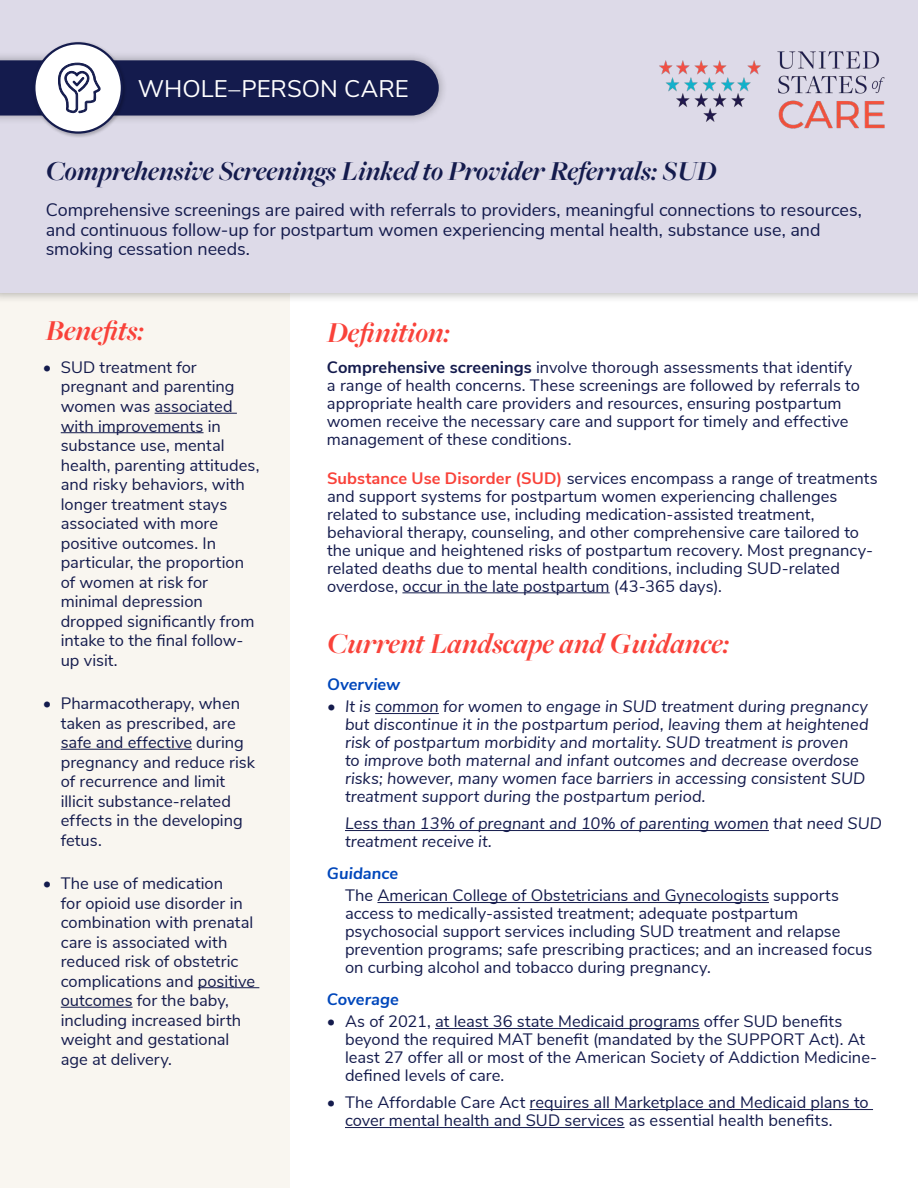
<style>
.page{position:relative;width:918px;height:1188px;background:#fff}
.page>*{position:absolute;margin:0;border:0;box-sizing:border-box;transform-origin:0 0}
.t1{font:italic 700 30px "Freight Big Pro";color:#f9423a}
.t2{font:italic 700 28.5px "Freight Big Pro";color:#141b4d}
.t3{font:24px "Nunito Sans";color:#fff}
.t4{font:18px/19.5px "Nunito Sans";letter-spacing:-.005em;color:#141b4d}
.t5{font:16.5px/19.5px "Nunito Sans";color:#141b4d}
.t6{font:italic 16.5px/18px "Nunito Sans";color:#141b4d}
.t7{font:italic 700 16.5px "Nunito Sans";color:#0047bb}
.s1{font-weight:700}
.s2{font-weight:700;color:#f9423a}
.s3{font-size:15px;color:#fff}
</style>
<div class="page">
<div style="left:0;top:263px;width:290px;height:925px;background:#f9f6f0"></div>
<div style="left:0;top:0;width:918px;height:304px;background:#000;opacity:.37"></div>
<div style="left:0;top:0;width:918px;height:293px;background:#dddae8"></div>
<div style="left:0;top:50px;width:448px;height:75px;background:#000;opacity:.3"></div>
<hr style="left:375px;top:713px;width:64px;height:1px;background:#141b4d">
<hr style="left:345px;top:830px;width:424px;height:1px;background:#141b4d">
<hr style="left:377px;top:902px;width:392px;height:1px;background:#141b4d">
<hr style="left:435px;top:1028px;width:265px;height:1px;background:#141b4d">
<hr style="left:530px;top:1109px;width:343px;height:1px;background:#141b4d">
<hr style="left:345px;top:1127px;width:280px;height:1px;background:#141b4d">
<hr style="left:402px;top:592px;width:208px;height:1px;background:#141b4d">
<hr style="left:155px;top:413px;width:82px;height:1px;background:#141b4d">
<hr style="left:61px;top:432px;width:143px;height:1px;background:#141b4d">
<hr style="left:61px;top:749px;width:131px;height:1px;background:#141b4d">
<hr style="left:198px;top:987px;width:61px;height:1px;background:#141b4d">
<hr style="left:61px;top:1007px;width:72px;height:1px;background:#141b4d">
<img style="left:659px;top:51px;width:226px;height:78px">
<div style="left:32px;top:41px;width:95px;height:97px;background:#000;opacity:.24"></div>
<svg style="left:34px;top:43px;width:88px;height:90px;background:#dfe0e6"></svg>
<svg style="left:0;top:60px;width:439px;height:56px;background:#3c426b"></svg>
<h3 class="t3" style="left:138px;top:71px;width:272px">WHOLE–PERSON CARE</h3>
<h2 class="t2" style="left:46px;top:152px;width:672px">Comprehensive Screenings Linked to Provider Referrals: SUD</h2>
<p class="t4" style="left:46px;top:199px;width:818px">Comprehensive screenings are paired with referrals to providers, meaningful connections to resources, and continuous follow-up for postpartum women experiencing mental health, substance use, and smoking cessation needs.</p>
<h1 class="t1" style="left:46px;top:311px;width:100px">Benefits:</h1>
<p class="t5" style="left:61px;top:356px;width:200px;text-indent:-18px">• SUD treatment for pregnant and parenting women was associated with improvements in substance use, mental health, parenting attitudes, and risky behaviors, with longer treatment stays associated with more positive outcomes. In particular, the proportion of women at risk for minimal depression dropped significantly from intake to the final follow&shy;up visit.</p>
<p class="t5" style="left:61px;top:693px;width:196px;text-indent:-18px">• Pharmacotherapy, when taken as prescribed, are safe and effective during pregnancy and reduce risk of recurrence and limit illicit substance-related effects in the developing fetus.</p>
<p class="t5" style="left:61px;top:873px;width:196px;text-indent:-18px">• The use of medication<br>for opioid use disorder in combination with prenatal care is associated with reduced risk of obstetric complications and positive outcomes for the baby, including increased birth weight and gestational age at delivery.</p>
<h1 class="t1" style="left:327px;top:312px;width:124px">Definition:</h1>
<p class="t5" style="left:327px;top:357px;width:534px;line-height:18px"><span class="s1">Comprehensive screenings</span> involve thorough assessments that identify a range of health concerns. These screenings are followed by referrals to appropriate health care providers and resources, ensuring postpartum women receive the necessary care and support for timely and effective management of these conditions.</p>
<p class="t5" style="left:327px;top:468px;width:552px;line-height:18px"><span class="s2">Substance Use Disorder (SUD)</span> services encompass a range of treatments and support systems for postpartum women experiencing challenges related to substance use, including medication-assisted treatment, behavioral therapy, counseling, and other comprehensive care tailored to the unique and heightened risks of postpartum recovery. Most pregnancy&shy;related deaths due to mental health conditions, including SUD-related overdose, occur in the late postpartum (43-365 days).</p>
<h1 class="t1" style="left:327px;top:623px;width:404px">Current Landscape and Guidance:</h1>
<p class="t7" style="left:327px;top:672px;width:75px">Overview</p>
<p class="t6" style="left:345px;top:697px;width:525px;text-indent:-18px">• It is common for women to engage in SUD treatment during pregnancy but discontinue it in the postpartum period, leaving them at heightened risk of postpartum morbidity and mortality. SUD treatment is proven<br>to improve both maternal and infant outcomes and decrease overdose risks; however, many women face barriers in accessing consistent SUD treatment support during the postpartum period.</p>
<p class="t6" style="left:345px;top:814px;width:539px;text-indent:-18px"><span class="s3">•</span> Less than 13% of pregnant and 10% of parenting women that need SUD treatment receive it.</p>
<p class="t7" style="left:327px;top:861px;width:73px">Guidance</p>
<p class="t5" style="left:345px;top:886px;width:529px;line-height:18px;text-indent:-18px"><span class="s3">•</span> The American College of Obstetricians and Gynecologists supports access to medically-assisted treatment; adequate postpartum psychosocial support services including SUD treatment and relapse prevention programs; safe prescribing practices; and an increased focus on curbing alcohol and tobacco during pregnancy.</p>
<p class="t7" style="left:327px;top:987px;width:73px">Coverage</p>
<p class="t5" style="left:345px;top:1012px;width:534px;line-height:18px;text-indent:-18px">• As of 2021, at least 36 state Medicaid programs offer SUD benefits beyond the required MAT benefit (mandated by the SUPPORT Act). At least 27 offer all or most of the American Society of Addiction Medicine&shy;defined levels of care.</p>
<p class="t5" style="left:345px;top:1093px;width:525px;line-height:18px;text-indent:-18px">• The Affordable Care Act requires all Marketplace and Medicaid plans to cover mental health and SUD services as essential health benefits.</p>
</div>
